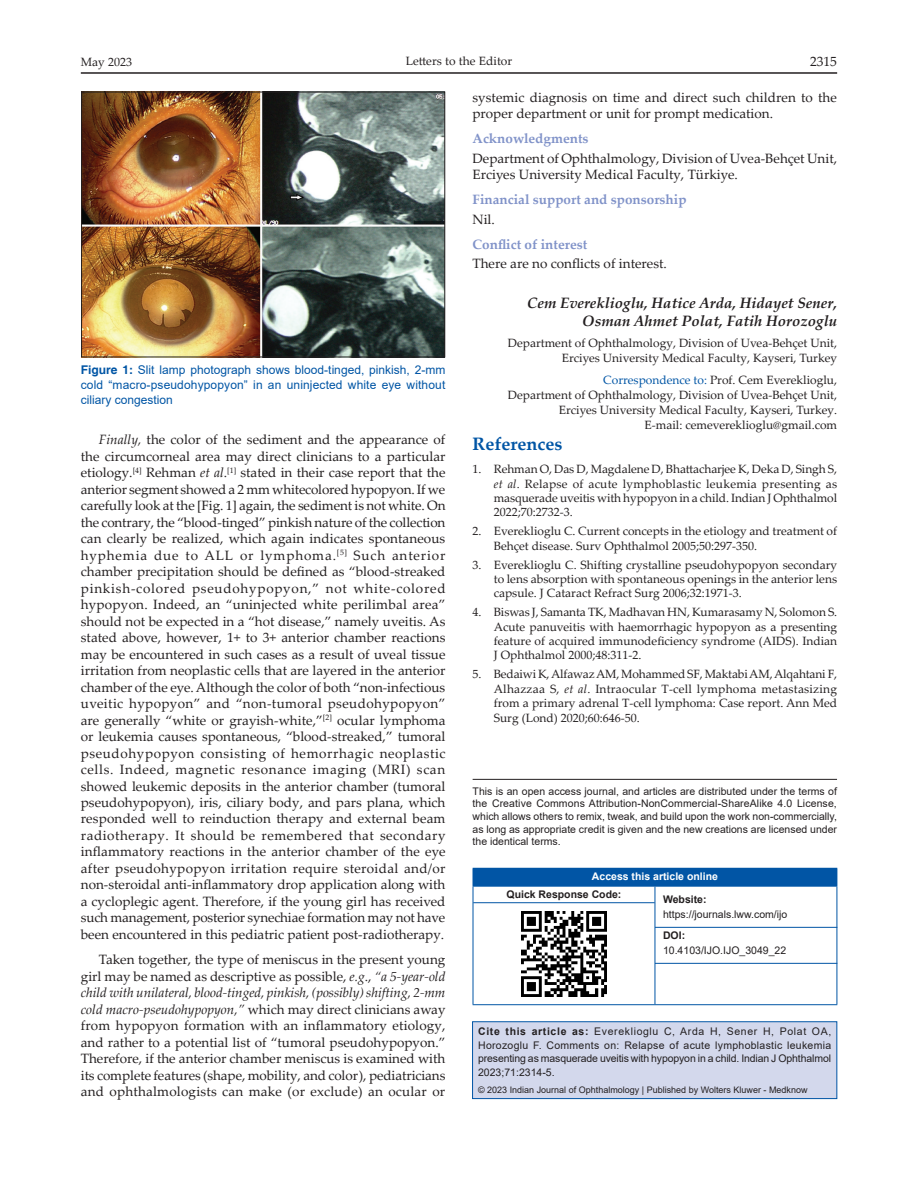
<style>
.page{position:relative;width:918px;height:1188px;background:#fff}
.page>*{position:absolute;margin:0;border:0;box-sizing:border-box;transform-origin:0 0}
.t1{font:700 18px "Palatino Linotype";color:#0155a5}
.L_AU{font:italic 700 15px/18px "Palatino Linotype";color:#231f20;text-align:right}
.TX{font:13.5px/16.5px "Palatino Linotype";color:#231f20;text-align:justify}
.TXFL{font:13.5px/16.2px "Palatino Linotype";color:#231f20}
.t2{font:700 13.5px "Palatino Linotype";color:#8193c9}
.REF{font:12px/14.4px "Palatino Linotype";color:#231f20;text-align:justify}
.ADD{font:12px/15px "Palatino Linotype";color:#231f20;text-align:right}
.FGC{font:12px/15px "Helvetica";letter-spacing:.01em;color:#0155a5;text-align:justify}
.L_AFF{font:12px/15px "Palatino Linotype";color:#231f20;text-align:right}
.Reprint{font:10.5px/12.6px "Helvetica";color:#231f20;text-align:justify}
.HTC{font:10.5px/13.6px "Arial";color:#231f20;text-align:justify}
.t3{font:700 10.5px "Arial";color:#231f20}
.t4{font:700 10.5px "Arial";color:#fff}
.HTC-2{font:9px "Arial";color:#231f20}
.s1{font-weight:700}
.s2{font-style:italic}
.s3{color:#0155a5}
</style>
<div class="page">
<hr style="left:81px;top:72px;width:756px;height:2px;background:#231f20">
<img style="left:83px;top:94px;width:360px;height:261px">
<div style="left:81px;top:92px;width:364px;height:265px;border:1px solid #231f20"></div>
<div style="left:473px;top:1022px;width:364px;height:77px;background:#d3d8ec"></div>
<div style="left:472px;top:1022px;width:365px;height:77px;border:1px solid #0155a5"></div>
<hr style="left:473px;top:779px;width:364px;height:1px;background:#231f20">
<div style="left:473px;top:868px;width:364px;height:18px;background:#0155a5"></div>
<svg style="left:837px;top:869px;width:1px;height:17px"></svg>
<hr style="left:473px;top:886px;width:182px;height:1px;background:#0155a5">
<hr style="left:473px;top:887px;width:1px;height:117px;background:#0155a5">
<hr style="left:655px;top:886px;width:182px;height:1px;background:#0155a5">
<hr style="left:655px;top:887px;width:1px;height:117px;background:#0155a5">
<hr style="left:837px;top:887px;width:1px;height:117px;background:#0155a5">
<hr style="left:473px;top:1004px;width:182px;height:1px;background:#0155a5">
<hr style="left:655px;top:1004px;width:182px;height:1px;background:#0155a5">
<hr style="left:473px;top:902px;width:182px;height:1px;background:#0155a5">
<img style="left:522px;top:911px;width:84px;height:85px">
<hr style="left:655px;top:927px;width:182px;height:1px;background:#0155a5">
<hr style="left:655px;top:963px;width:182px;height:1px;background:#0155a5">
<p class="REF" style="left:81px;top:54px;width:53px">May 2023</p>
<p class="REF" style="left:406px;top:53px;width:108px">Letters to the Editor</p>
<p class="TX" style="left:810px;top:53px;width:28px">2315</p>
<p class="FGC" style="left:81px;top:362px;width:366px"><span class="s1">Figure 1:</span> Slit lamp photograph shows blood-tinged, pinkish, 2-mm cold “macro-pseudohypopyon” in an uninjected white eye without ciliary congestion</p>
<p class="TX" style="left:81px;top:431px;width:366px;text-indent:18px"><span class="s2">Finally,</span> the color of the sediment and the appearance of the circumcorneal area may direct clinicians to a particular etiology.<sup>[4]</sup> Rehman <span class="s2">et al</span>.<sup>[1]</sup> stated in their case report that the anterior segment showed a 2 mm whitecolored hypopyon. If we carefully look at the [Fig. 1] again, the sediment is not white. On the contrary, the “blood‑tinged” pinkish nature of the collection can clearly be realized, which again indicates spontaneous hyphemia due to ALL or lymphoma.<sup>[5]</sup> Such anterior chamber precipitation should be defined as “blood‑streaked pinkish‑colored pseudohypopyon,” not white‑colored hypopyon. Indeed, an “uninjected white perilimbal area” should not be expected in a “hot disease,” namely uveitis. As stated above, however, 1+ to 3+ anterior chamber reactions may be encountered in such cases as a result of uveal tissue irritation from neoplastic cells that are layered in the anterior chamber of the eye. Although the color of both “non‑infectious uveitic hypopyon” and “non‑tumoral pseudohypopyon” are generally “white or grayish‑white,”<sup>[2]</sup> ocular lymphoma or leukemia causes spontaneous, “blood‑streaked,” tumoral pseudohypopyon consisting of hemorrhagic neoplastic cells. Indeed, magnetic resonance imaging (MRI) scan showed leukemic deposits in the anterior chamber (tumoral pseudohypopyon), iris, ciliary body, and pars plana, which responded well to reinduction therapy and external beam radiotherapy. It should be remembered that secondary inflammatory reactions in the anterior chamber of the eye after pseudohypopyon irritation require steroidal and/or non‑steroidal anti‑inflammatory drop application along with a cycloplegic agent. Therefore, if the young girl has received such management, posterior synechiae formation may not have been encountered in this pediatric patient post‑radiotherapy.</p>
<p class="TX" style="left:81px;top:951px;width:366px;text-indent:18px">Taken together, the type of meniscus in the present young girl may be named as descriptive as possible, <span class="s2">e.g</span>., <span class="s2">“a 5‑year‑old child with unilateral, blood‑tinged, pinkish, (possibly) shifting, 2‑mm cold macro‑pseudohypopyon,”</span> which may direct clinicians away from hypopyon formation with an inflammatory etiology, and rather to a potential list of “tumoral pseudohypopyon.” Therefore, if the anterior chamber meniscus is examined with its complete features (shape, mobility, and color), pediatricians and ophthalmologists can make (or exclude) an ocular or</p>
<p class="TX" style="left:472px;top:89px;width:366px">systemic diagnosis on time and direct such children to the proper department or unit for prompt medication.</p>
<h2 class="t2" style="left:472px;top:129px;width:117px">Acknowledgments</h2>
<p class="TXFL" style="left:472px;top:149px;width:366px">Department of Ophthalmology, Division of Uvea‑Behçet Unit,<br>Erciyes University Medical Faculty, Türkiye.</p>
<h2 class="t2" style="left:472px;top:190px;width:216px">Financial support and sponsorship</h2>
<p class="TXFL" style="left:472px;top:210px;width:24px">Nil.</p>
<h2 class="t2" style="left:472px;top:235px;width:116px">Conflict of interest</h2>
<p class="TXFL" style="left:472px;top:255px;width:196px">There are no conflicts of interest.</p>
<p class="L_AU" style="left:527px;top:293px;width:312px">Cem Evereklioglu, Hatice Arda, Hidayet Sener,<br>Osman Ahmet Polat, Fatih Horozoglu</p>
<p class="L_AFF" style="left:508px;top:335px;width:331px">Department of Ophthalmology, Division of Uvea‑Behçet Unit,<br>Erciyes University Medical Faculty, Kayseri, Turkey</p>
<p class="ADD" style="left:508px;top:372px;width:331px"><span class="s3">Correspondence to:</span> Prof. Cem Evereklioglu,<br>Department of Ophthalmology, Division of Uvea‑Behçet Unit, Erciyes University Medical Faculty, Kayseri, Turkey.<br>E‑mail: cemevereklioglu@gmail.com</p>
<h1 class="t1" style="left:472px;top:431px;width:91px">References</h1>
<p class="REF" style="left:494px;top:461px;width:345px;text-indent:-21px">1. Rehman O, Das D, Magdalene D, Bhattacharjee K, Deka D, Singh S, <span class="s2">et al</span>. Relapse of acute lymphoblastic leukemia presenting as masquerade uveitis with hypopyon in a child. Indian J Ophthalmol 2022;70:2732‑3.</p>
<p class="REF" style="left:494px;top:523px;width:345px;text-indent:-21px">2. Evereklioglu C. Current concepts in the etiology and treatment of<br>Behçet disease. Surv Ophthalmol 2005;50:297‑350.</p>
<p class="REF" style="left:494px;top:557px;width:345px;text-indent:-21px">3. Evereklioglu C. Shifting crystalline pseudohypopyon secondary to lens absorption with spontaneous openings in the anterior lens capsule. J Cataract Refract Surg 2006;32:1971‑3.</p>
<p class="REF" style="left:494px;top:604px;width:345px;text-indent:-21px">4. Biswas J, Samanta TK, Madhavan HN, Kumarasamy N, Solomon S.<br>Acute panuveitis with haemorrhagic hypopyon as a presenting feature of acquired immunodeficiency syndrome (AIDS). Indian J Ophthalmol 2000;48:311‑2.</p>
<p class="REF" style="left:494px;top:667px;width:345px;text-indent:-21px">5. Bedaiwi K, AlfawazAM, Mohammed SF, MaktabiAM, Alqahtani F, Alhazzaa S, <span class="s2">et al</span>. Intraocular T‑cell lymphoma metastasizing from a primary adrenal T‑cell lymphoma: Case report. Ann Med Surg (Lond) 2020;60:646‑50.</p>
<p class="Reprint" style="left:473px;top:785px;width:366px">This is an open access journal, and articles are distributed under the terms of the Creative Commons Attribution‑NonCommercial‑ShareAlike 4.0 License, which allows others to remix, tweak, and build upon the work non‑commercially, as long as appropriate credit is given and the new creations are licensed under the identical terms.</p>
<p class="t4" style="left:592px;top:869px;width:128px">Access this article online</p>
<p class="t3" style="left:507px;top:887px;width:116px">Quick Response Code:</p>
<p class="t3" style="left:663px;top:892px;width:45px">Website:</p>
<p class="HTC" style="left:663px;top:908px;width:126px">https://journals.lww.com/ijo</p>
<p class="t3" style="left:663px;top:928px;width:24px">DOI:</p>
<p class="HTC" style="left:663px;top:944px;width:125px">10.4103/IJO.IJO_3049_22</p>
<p class="HTC" style="left:478px;top:1024px;width:355px"><span class="s1">Cite this article as:</span> Evereklioglu C, Arda H, Sener H, Polat OA, Horozoglu F. Comments on: Relapse of acute lymphoblastic leukemia presenting as masquerade uveitis with hypopyon in a child. Indian J Ophthalmol 2023;71:2314-5.</p>
<p class="HTC-2" style="left:478px;top:1084px;width:331px">© 2023 Indian Journal of Ophthalmology | Published by Wolters Kluwer - Medknow</p>
</div>
